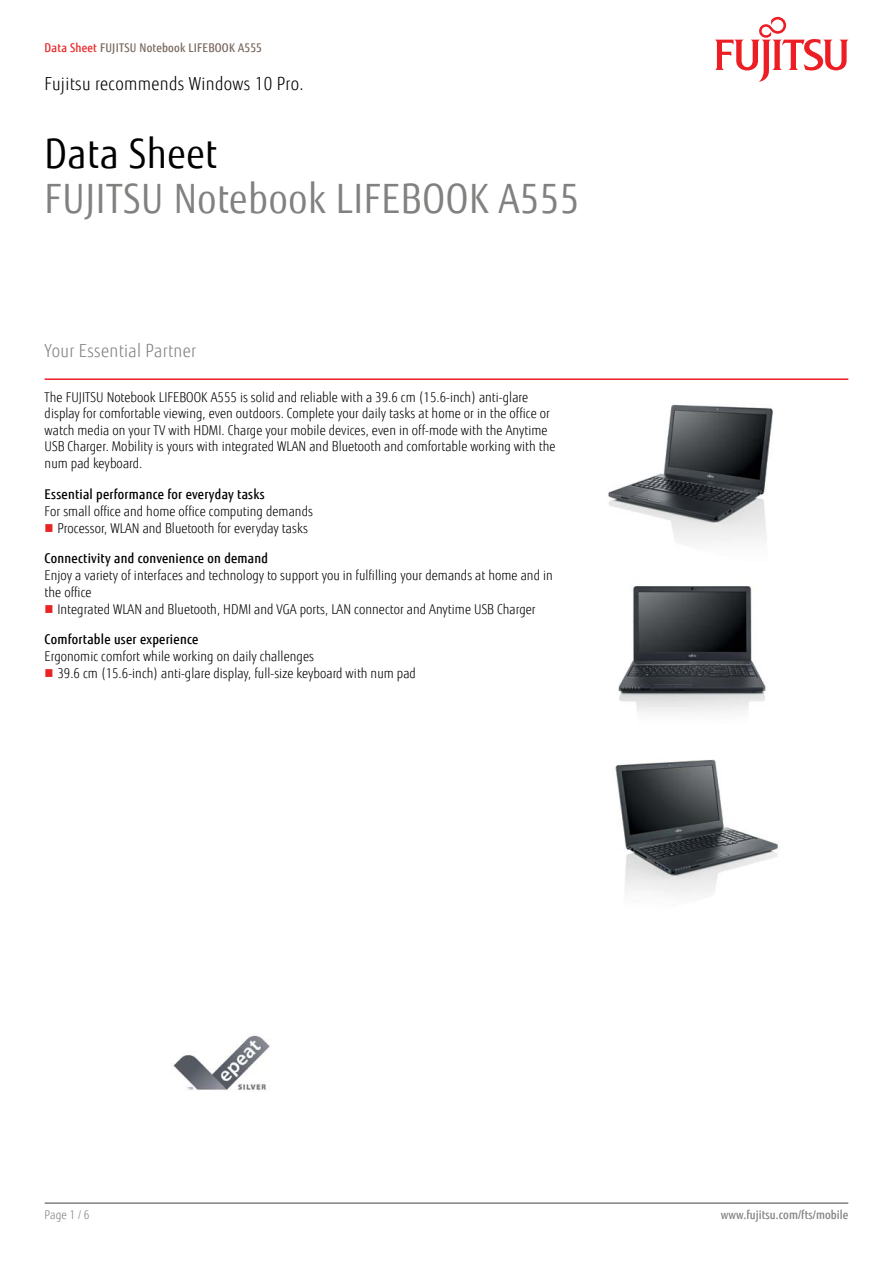
<style>
.page{position:relative;width:893px;height:1263px;background:#fff}
.page>*{position:absolute;margin:0;border:0;box-sizing:border-box;transform-origin:0 0}
.t1{font:40.5px "Fujitsu Sans";letter-spacing:.02em;color:#818280;scale:.9 1}
.t2{font:40.5px "Fujitsu Sans";letter-spacing:.02em;color:#000;scale:.9 1}
.t3{font:300 18px "Fujitsu Sans";letter-spacing:.02em;color:#000;scale:.9 1}
.t4{font:300 18px "Fujitsu Sans";letter-spacing:.02em;color:#818280;scale:.9 1}
.t5{font:300 13.5px/16.5px "Fujitsu Sans";letter-spacing:.005em;color:#000;scale:.9 1}
.t6{font:500 13.5px "Fujitsu Sans";letter-spacing:.02em;color:#000;scale:.9 1}
.t7{font:500 12px "Fujitsu Sans";letter-spacing:.02em;color:#79695e;scale:.9 1}
.t8{font:500 12px "Fujitsu Sans";letter-spacing:.005em;color:#818280;scale:.9 1}
.t9{font:300 12px "Fujitsu Sans";color:#818280;scale:.9 1}
.s1{color:#e92425}
</style>
<div class="page">
<hr style="left:45px;top:1202px;width:803px;height:2px;background:#818280">
<hr style="left:45px;top:378px;width:803px;height:2px;background:#ed1d24">
<svg style="left:715px;top:17px;width:133px;height:65px"></svg>
<img style="left:608px;top:404px;width:165px;height:141px">
<img style="left:618px;top:586px;width:148px;height:127px">
<img style="left:615px;top:759px;width:164px;height:136px">
<img style="left:173px;top:1035px;width:97px;height:55px">
<p class="t7" style="left:45px;top:40px;width:243px"><span class="s1">Data Sheet</span> FUJITSU Notebook LIFEBOOK A555</p>
<h2 class="t3" style="left:45px;top:73px;width:289px">Fujitsu recommends Windows 10 Pro.</h2>
<h1 class="t2" style="left:45px;top:130px;width:193px">Data Sheet</h1>
<h1 class="t1" style="left:45px;top:175px;width:595px">FUJITSU Notebook LIFEBOOK A555</h1>
<h2 class="t4" style="left:45px;top:340px;width:170px">Your Essential Partner</h2>
<p class="t5" style="left:45px;top:389px;width:569px">The FUJITSU Notebook LIFEBOOK A555 is solid and reliable with a 39.6 cm (15.6-inch) anti-glare display for comfortable viewing, even outdoors. Complete your daily tasks at home or in the office or watch media on your TV with HDMI. Charge your mobile devices, even in off-mode with the Anytime USB Charger. Mobility is yours with integrated WLAN and Bluetooth and comfortable working with the num pad keyboard.</p>
<p class="t6" style="left:45px;top:486px;width:246px">Essential performance for everyday tasks</p>
<p class="t5" style="left:45px;top:503px;width:300px;line-height:17.1px;text-align:center">For small office and home office computing demands<br>Processor, WLAN and Bluetooth for everyday tasks</p>
<p class="t6" style="left:45px;top:550px;width:250px">Connectivity and convenience on demand</p>
<p class="t5" style="left:45px;top:567px;width:566px">Enjoy a variety of interfaces and technology to support you in fulfilling your demands at home and in the office</p>
<p class="t5" style="left:57px;top:601px;width:533px">Integrated WLAN and Bluetooth, HDMI and VGA ports, LAN connector and Anytime USB Charger</p>
<p class="t6" style="left:45px;top:631px;width:172px">Comfortable user experience</p>
<p class="t5" style="left:57px;top:648px;width:400px;line-height:17.1px;text-indent:-13px">Ergonomic comfort while working on daily challenges<br>39.6 cm (15.6-inch) anti-glare display, full-size keyboard with num pad</p>
<p class="t9" style="left:45px;top:1208px;width:51px">Page 1 / 6</p>
<p class="t8" style="left:721px;top:1208px;width:143px">www.fujitsu.com/fts/mobile</p>
</div>
